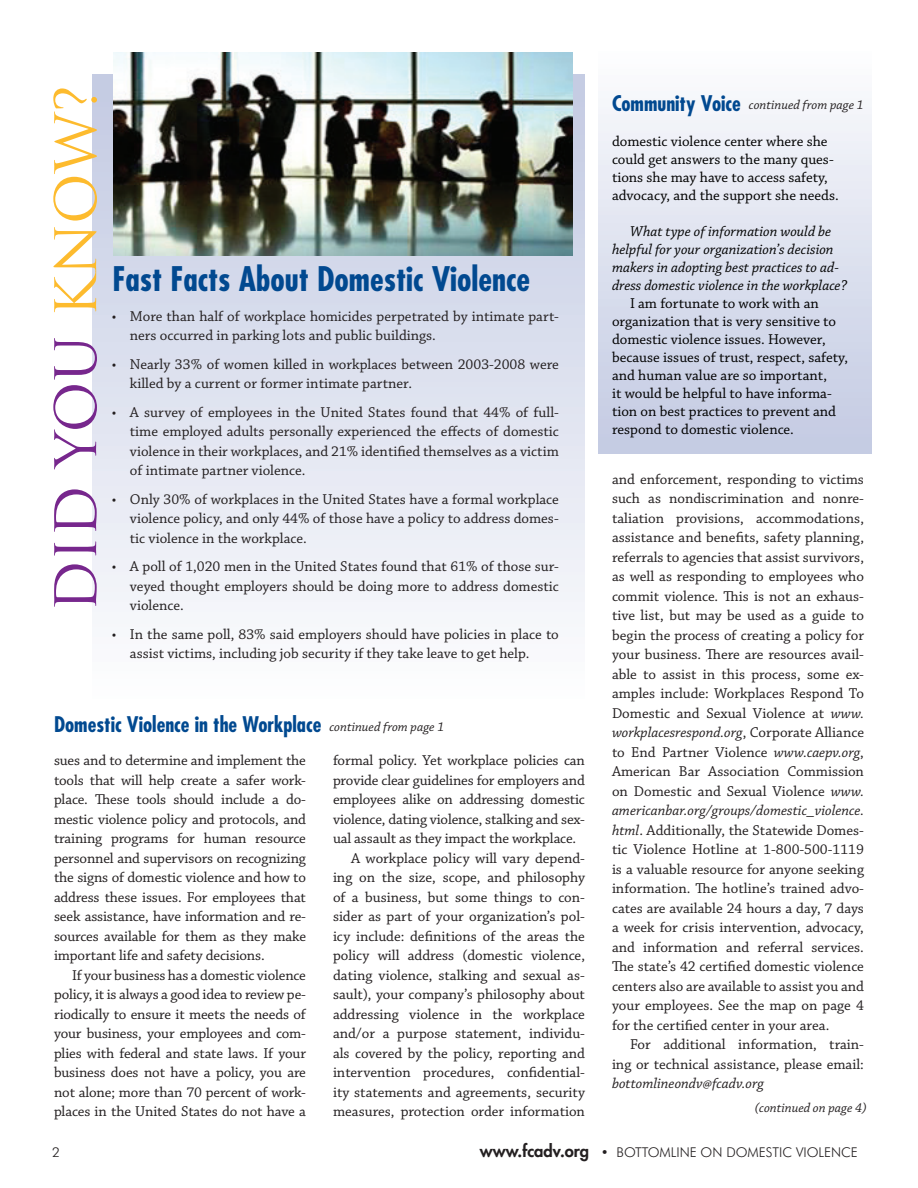
<style>
.page{position:relative;width:918px;height:1188px;background:#fff}
.page>*{position:absolute;margin:0;border:0;box-sizing:border-box;transform-origin:0 0}
.BODY{font:55.65px "Trajan Pro";letter-spacing:-.005em;color:#77278d}
.HEAD{font:700 condensed 33px "Futura";color:#014990}
.t1{font:700 condensed 21px "Futura";color:#014990}
.BODY-2{font:15px/19.5px "Chaparral Pro";letter-spacing:-.005em;color:#231f20;text-align:justify}
.BODY_BULLET{font:15px/19.5px "Chaparral Pro";color:#231f20}
.BODY-3{font:15px/18px "Chaparral Pro";color:#000}
.BODY-4{font:italic 15px/18px "Chaparral Pro";color:#000}
.t2{font:italic 13.5px "Chaparral Pro";color:#231f20}
.BOLD_CENTER{font:300 13.5px "Futura BT";color:#231f20}
.s1{color:#fdbb2e}
.s2{font-family:"Chaparral Pro";font-weight:400;font-style:italic;font-stretch:normal;font-size:13.5px;color:#231f20}
.s3{font-family:"Futura";font-weight:700;font-style:normal;font-stretch:condensed;font-size:21px;color:#014990}
.s4{font-style:italic}
.s5{font-family:"Futura";font-weight:800;font-size:16.5px}
</style>
<div class="page">
<div style="left:92px;top:75px;width:493px;height:631px;background:linear-gradient(to bottom,#c2c9e2,#fdfdfe)"></div>
<div style="left:598px;top:46px;width:273px;height:408px;background:linear-gradient(to bottom,#fdfdfe,#c2c9e2)"></div>
<img style="left:114px;top:52px;width:459px;height:204px">
<p class="BODY" style="left:40px;top:612px;width:528px;rotate:-90deg">DID YOU <span class="s1">KNOW?</span></p>
<p class="HEAD" style="left:112px;top:257px;width:419px">Fast Facts About Domestic Violence</p>
<p class="BODY_BULLET" style="left:130px;top:307px;width:431px;text-indent:-18px">• More than half of workplace homicides perpetrated by intimate part&shy;ners occurred in parking lots and public buildings.</p>
<p class="BODY_BULLET" style="left:130px;top:355px;width:430px;text-indent:-18px">• Nearly 33% of women killed in workplaces between 2003-2008 were killed by a current or former intimate partner.</p>
<p class="BODY_BULLET" style="left:130px;top:403px;width:431px;text-align:justify;text-indent:-18px">• A survey of employees in the United States found that 44% of full&shy;time employed adults personally experienced the effects of domestic violence in their workplaces, and 21% identified themselves as a victim of intimate partner violence.</p>
<p class="BODY_BULLET" style="left:130px;top:490px;width:431px;text-align:justify;text-indent:-18px">• Only 30% of workplaces in the United States have a formal workplace violence policy, and only 44% of those have a policy to address domes&shy;tic violence in the workplace.</p>
<p class="BODY_BULLET" style="left:130px;top:557px;width:431px;text-align:justify;text-indent:-18px">• A poll of 1,020 men in the United States found that 61% of those sur&shy;veyed thought employers should be doing more to address domestic violence.</p>
<p class="BODY_BULLET" style="left:130px;top:625px;width:430px;text-indent:-18px">• In the same poll, 83% said employers should have policies in place to assist victims, including job security if they take leave to get help.</p>
<p class="t1" style="left:54px;top:711px;width:392px">Domestic Violence in the Workplace <span class="s2">continued from page 1</span></p>
<p class="BODY-2" style="left:54px;top:751px;width:254px">sues and to determine and implement the tools that will help create a safer work&shy;place. These tools should include a do&shy;mestic violence policy and protocols, and training programs for human resource personnel and supervisors on recognizing the signs of domestic violence and how to address these issues. For employees that seek assistance, have information and re&shy;sources available for them as they make important life and safety decisions.</p>
<p class="BODY-2" style="left:54px;top:966px;width:254px;text-indent:18px">If your business has a domestic violence policy, it is always a good idea to review pe&shy;riodically to ensure it meets the needs of your business, your employees and com&shy;plies with federal and state laws. If your business does not have a policy, you are not alone; more than 70 percent of work&shy;places in the United States do not have a</p>
<p class="BODY-2" style="left:333px;top:751px;width:254px">formal policy. Yet workplace policies can provide clear guidelines for employers and employees alike on addressing domestic violence, dating violence, stalking and sex&shy;ual assault as they impact the workplace.</p>
<p class="BODY-2" style="left:333px;top:849px;width:254px;text-indent:18px">A workplace policy will vary depend&shy;ing on the size, scope, and philosophy of a business, but some things to con&shy;sider as part of your organization’s pol&shy;icy include: definitions of the areas the policy will address (domestic violence, dating violence, stalking and sexual as&shy;sault), your company’s philosophy about addressing violence in the workplace and/or a purpose statement, individu&shy;als covered by the policy, reporting and intervention procedures, confidential&shy;ity statements and agreements, security measures, protection order information</p>
<p class="t2" style="left:612px;top:98px;width:253px"><span class="s3">Community Voice</span> continued from page 1</p>
<p class="BODY-3" style="left:612px;top:133px;width:228px">domestic violence center where she could get answers to the many ques&shy;tions she may have to access safety, advocacy, and the support she needs.</p>
<p class="BODY-4" style="left:612px;top:223px;width:237px;text-indent:18px">What type of information would be helpful for your organization’s decision makers in adopting best practices to ad&shy;dress domestic violence in the workplace?</p>
<p class="BODY-3" style="left:612px;top:295px;width:238px;text-indent:18px">I am fortunate to work with an organization that is very sensitive to domestic violence issues. However, because issues of trust, respect, safety, and human value are so important,<br>it would be helpful to have informa&shy;tion on best practices to prevent and respond to domestic violence.</p>
<p class="BODY-2" style="left:612px;top:470px;width:254px">and enforcement, responding to victims such as nondiscrimination and nonre&shy;taliation provisions, accommodations, assistance and benefits, safety planning, referrals to agencies that assist survivors, as well as responding to employees who commit violence. This is not an exhaus&shy;tive list, but may be used as a guide to begin the process of creating a policy for your business. There are resources avail&shy;able to assist in this process, some ex&shy;amples include: Workplaces Respond To Domestic and Sexual Violence at <span class="s4">www. workplacesrespond.org</span>, Corporate Alliance to End Partner Violence <span class="s4">www.caepv.org</span>, American Bar Association Commission on Domestic and Sexual Violence <span class="s4">www. americanbar.org/groups/domestic_violence. html</span>. Additionally, the Statewide Domes&shy;tic Violence Hotline at 1-800-500-1119 is a valuable resource for anyone seeking information. The hotline’s trained advo&shy;cates are available 24 hours a day, 7 days a week for crisis intervention, advocacy, and information and referral services.<br>The state’s 42 certified domestic violence centers also are available to assist you and your employees. See the map on page 4 for the certified center in your area.</p>
<p class="BODY-2" style="left:612px;top:1035px;width:254px;text-indent:18px">For additional information, train&shy;ing or technical assistance, please email: <span class="s4">bottomlineondv@fcadv.org</span></p>
<p class="t2" style="left:755px;top:1101px;width:113px">(continued on page 4)</p>
<p class="BOLD_CENTER" style="left:52px;top:1144px;width:9px">2</p>
<p class="BOLD_CENTER" style="left:480px;top:1144px;width:379px"><span class="s5">www.fcadv.org</span> • BOTTOMLINE ON DOMESTIC VIOLENCE</p>
</div>
